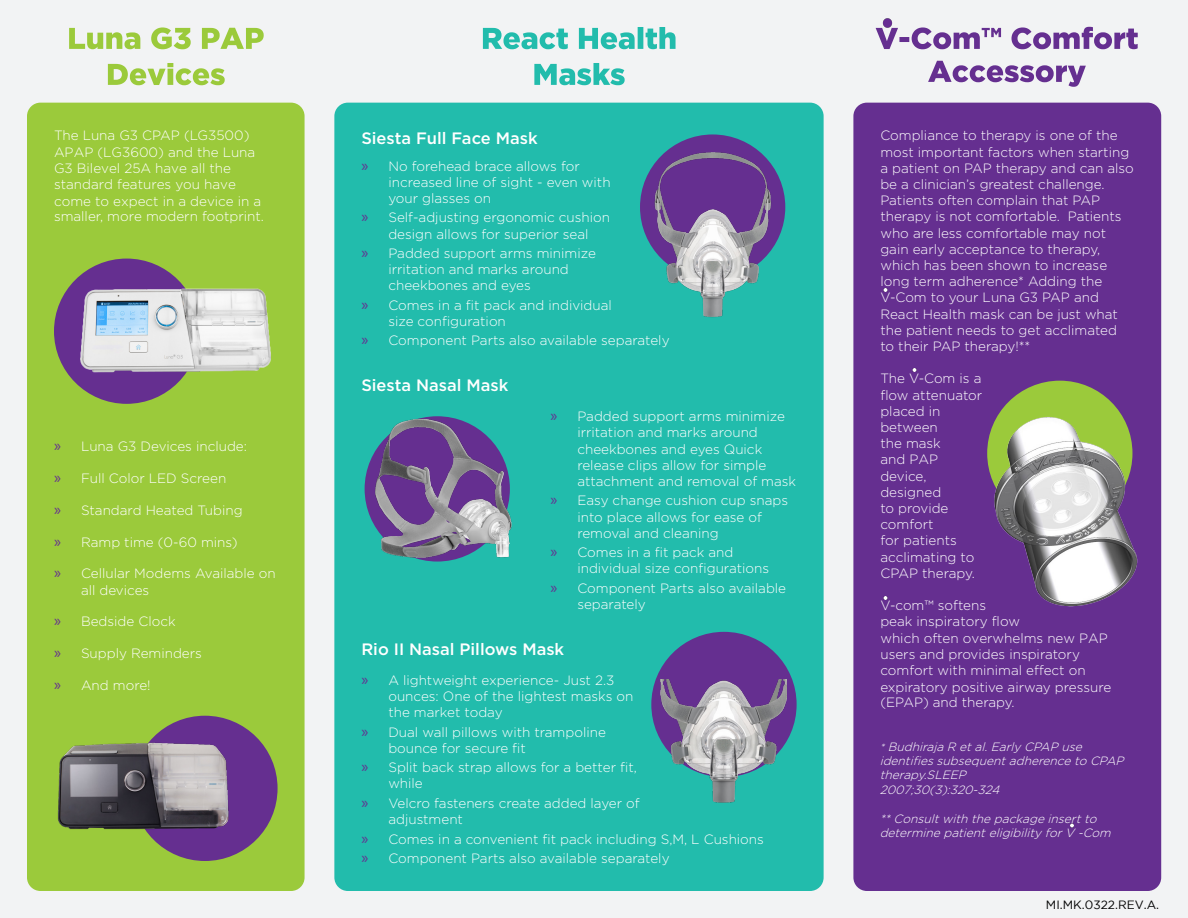
<style>
.page{position:relative;width:1188px;height:918px;background:#f2f3f4}
.page>*{position:absolute;margin:0;border:0;box-sizing:border-box;transform-origin:0 0}
.t1{font:500 16.5px "Gotham";color:#fff}
.t2{font:300 13.5px/16.2px "Gotham";color:#fff}
.t3{font:italic 300 12px/14.4px "Gotham";color:#fff}
.t4{font:12px "Gotham";color:#000}
.s1{font-family:"Myriad Pro";font-weight:400;font-size:16.5px;color:#652f90}
.s2{font-size:10.5px}
</style>
<div class="page">
<div style="left:853px;top:103px;width:308px;height:788px;background:#652f90;border-radius:14px"></div>
<div style="left:987px;top:381px;width:145px;height:145px;background:#9bca3b;border-radius:50%"></div>
<img style="left:988px;top:413px;width:150px;height:194px">
<svg style="left:928px;top:61px;width:158px;height:26px"></svg>
<svg style="left:876px;top:27px;width:262px;height:22px"></svg>
<div style="left:334px;top:103px;width:490px;height:788px;background:#22bcac;border-radius:14px"></div>
<img style="left:371px;top:416px;width:141px;height:146px">
<div style="left:640px;top:134px;width:145px;height:146px;background:#652f90;border-radius:50%"></div>
<img style="left:640px;top:151px;width:146px;height:167px">
<div style="left:651px;top:632px;width:146px;height:145px;background:#652f90;border-radius:50%"></div>
<img style="left:661px;top:679px;width:125px;height:124px">
<svg style="left:534px;top:63px;width:91px;height:22px"></svg>
<svg style="left:483px;top:27px;width:193px;height:22px"></svg>
<svg style="left:108px;top:63px;width:117px;height:22px"></svg>
<svg style="left:69px;top:27px;width:195px;height:22px"></svg>
<div style="left:27px;top:103px;width:278px;height:788px;background:#9bca3b;border-radius:14px"></div>
<div style="left:132px;top:716px;width:146px;height:145px;background:#652f90;border-radius:50%"></div>
<img style="left:57px;top:729px;width:172px;height:115px">
<div style="left:54px;top:259px;width:145px;height:145px;background:#652f90;border-radius:50%"></div>
<img style="left:80px;top:273px;width:191px;height:119px">
<img style="left:877px;top:18px;width:22px;height:16px">
<svg style="left:883px;top:288px;width:5px;height:4px"></svg>
<svg style="left:1070px;top:823px;width:4px;height:5px"></svg>
<svg style="left:883px;top:596px;width:5px;height:4px"></svg>
<svg style="left:912px;top:368px;width:5px;height:4px"></svg>
<p class="t2" style="left:54px;top:127px;width:212px">The Luna G3 CPAP (LG3500)<br>APAP (LG3600) and the Luna<br>G3 Bilevel 25A have all the standard features you have come to expect in a device in a smaller, more modern footprint.</p>
<p class="t2" style="left:54px;top:438px;width:195px"><span class="s1">»</span> Luna G3 Devices include:</p>
<p class="t2" style="left:54px;top:470px;width:174px"><span class="s1">»</span> Full Color LED Screen</p>
<p class="t2" style="left:54px;top:501px;width:190px"><span class="s1">»</span> Standard Heated Tubing</p>
<p class="t2" style="left:54px;top:533px;width:185px"><span class="s1">»</span> Ramp time (0-60 mins)</p>
<p class="t2" style="left:81px;top:565px;width:196px;text-indent:-27px"><span class="s1">»</span> Cellular Modems Available on all devices</p>
<p class="t2" style="left:54px;top:613px;width:123px"><span class="s1">»</span> Bedside Clock</p>
<p class="t2" style="left:54px;top:645px;width:149px"><span class="s1">»</span> Supply Reminders</p>
<p class="t2" style="left:54px;top:677px;width:98px"><span class="s1">»</span> And more!</p>
<p class="t1" style="left:361px;top:128px;width:178px">Siesta Full Face Mask</p>
<p class="t2" style="left:388px;top:157px;width:224px;text-indent:-27px"><span class="s1">»</span> No forehead brace allows for increased line of sight - even with your glasses on</p>
<p class="t2" style="left:361px;top:209px;width:250px;text-align:center"><span class="s1">»</span> Self-adjusting ergonomic cushion design allows for superior seal</p>
<p class="t2" style="left:388px;top:245px;width:209px;text-indent:-27px"><span class="s1">»</span> Padded support arms minimize irritation and marks around cheekbones and eyes</p>
<p class="t2" style="left:388px;top:297px;width:225px;text-indent:-27px"><span class="s1">»</span> Comes in a fit pack and individual size configuration</p>
<p class="t2" style="left:361px;top:332px;width:310px"><span class="s1">»</span> Component Parts also available separately</p>
<p class="t1" style="left:361px;top:375px;width:148px">Siesta Nasal Mask</p>
<p class="t2" style="left:577px;top:408px;width:220px;text-indent:-27px"><span class="s1">»</span> Padded support arms minimize irritation and marks around cheekbones and eyes Quick release clips allow for simple attachment and removal of mask</p>
<p class="t2" style="left:577px;top:492px;width:212px;text-indent:-27px"><span class="s1">»</span> Easy change cushion cup snaps into place allows for ease of removal and cleaning</p>
<p class="t2" style="left:577px;top:544px;width:193px;text-indent:-27px"><span class="s1">»</span> Comes in a fit pack and individual size configurations</p>
<p class="t2" style="left:577px;top:580px;width:210px;text-indent:-27px"><span class="s1">»</span> Component Parts also available separately</p>
<p class="t1" style="left:361px;top:638px;width:204px">Rio II Nasal Pillows Mask</p>
<p class="t2" style="left:388px;top:672px;width:246px;text-indent:-27px"><span class="s1">»</span> A lightweight experience- Just 2.3 ounces: One of the lightest masks on the market today</p>
<p class="t2" style="left:388px;top:723px;width:219px;text-indent:-27px"><span class="s1">»</span> Dual wall pillows with trampoline bounce for secure fit</p>
<p class="t2" style="left:388px;top:759px;width:250px;text-indent:-27px"><span class="s1">»</span> Split back strap allows for a better fit, while</p>
<p class="t2" style="left:388px;top:795px;width:253px;text-indent:-27px"><span class="s1">»</span> Velcro fasteners create added layer of adjustment</p>
<p class="t2" style="left:361px;top:830px;width:404px"><span class="s1">»</span> Comes in a convenient fit pack including S,M, L Cushions</p>
<p class="t2" style="left:361px;top:850px;width:310px"><span class="s1">»</span> Component Parts also available separately</p>
<p class="t2" style="left:880px;top:127px;width:255px">Compliance to therapy is one of the most important factors when starting a patient on PAP therapy and can also be a clinician’s greatest challenge.<br>Patients often complain that PAP therapy is not comfortable. Patients who are less comfortable may not gain early acceptance to therapy, which has been shown to increase long term adherence* Adding the V-Com to your Luna G3 PAP and React Health mask can be just what the patient needs to get acclimated to their PAP therapy!**</p>
<p class="t2" style="left:880px;top:370px;width:103px">The V-Com is a flow attenuator placed in between<br>the mask<br>and PAP device, designed<br>to provide comfort<br>for patients acclimating to<br>CPAP therapy.</p>
<p class="t2" style="left:880px;top:597px;width:232px">V-com™ softens<br>peak inspiratory flow<br>which often overwhelms new PAP users and provides inspiratory comfort with minimal effect on expiratory positive airway pressure (EPAP) and therapy.</p>
<p class="t3" style="left:880px;top:739px;width:249px"><span class="s2">*</span> BudhirajaR etal.EarlyCPAP use identifiessubsequentadherenceto CPAP therapy.SLEEP<br>2007;30(3):320-324</p>
<p class="t3" style="left:880px;top:811px;width:236px">**Consultwith thepackageinsertto determinepatienteligibilityforV -Com</p>
<p class="t4" style="left:1046px;top:898px;width:115px">MI.MK.0322.REV.A.</p>
</div>
